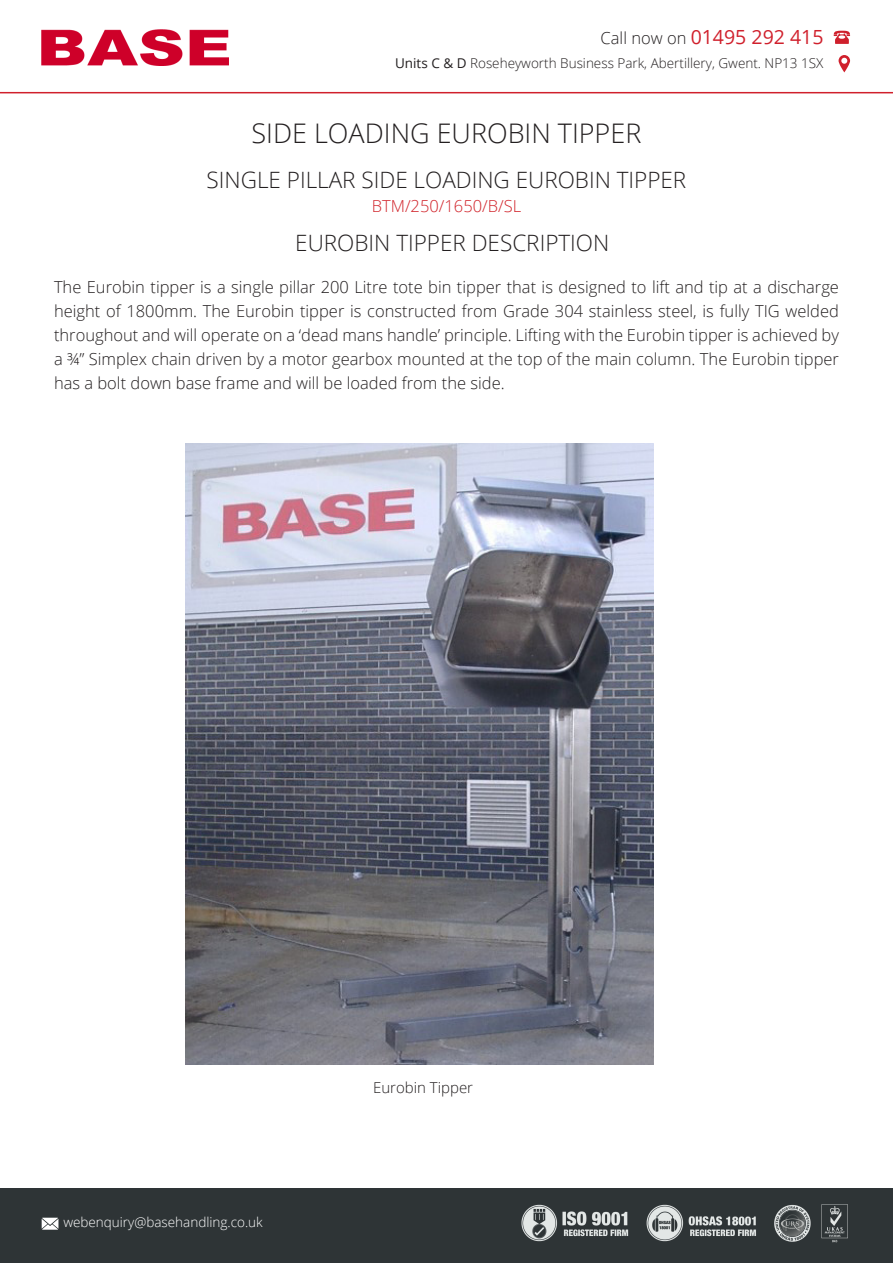
<style>
.page{position:relative;width:893px;height:1263px;background:#fff}
.page>*{position:absolute;margin:0;border:0;box-sizing:border-box;transform-origin:0 0}
.Heading_1{font:300 27px "Open Sans";color:#231f20}
.Heading_2{font:300 22.5px "Open Sans";color:#231f20}
.t1{font:19.5px "Open Sans";color:#d0202c}
.t2{font:300 16.5px/24px "Open Sans";color:#231f20;text-align:justify}
.t3{font:300 16.5px "Open Sans";color:#d1232a}
.Heading_2-2{font:300 15px "Open Sans";color:#231f20}
.t4{font:300 13.5px "Open Sans";color:#231f20}
.t5{font:300 13.5px "Open Sans";color:#fff}
.s1{font-weight:300;font-size:16.5px;color:#231f20}
.s2{font-weight:400}
</style>
<div class="page">
<img style="left:42px;top:29px;width:187px;height:36px">
<hr style="left:0;top:92px;width:893px;height:1px;background:#d0202c">
<div style="left:0;top:1188px;width:893px;height:75px;background:#2e3436"></div>
<img style="left:834px;top:31px;width:16px;height:13px">
<svg style="left:838px;top:55px;width:12px;height:17px"></svg>
<img style="left:774px;top:1204px;width:74px;height:39px">
<img style="left:646px;top:1204px;width:110px;height:38px">
<img style="left:521px;top:1204px;width:108px;height:38px">
<svg style="left:42px;top:1218px;width:16px;height:12px"></svg>
<img style="left:185px;top:443px;width:468px;height:622px">
<p class="t1" style="left:601px;top:24px;width:224px"><span class="s1">Call now on</span> 01495 292 415</p>
<p class="t4" style="left:395px;top:54px;width:430px"><span class="s2">Units C &amp; D</span> Roseheyworth Business Park, Abertillery, Gwent. NP13 1SX</p>
<p class="Heading_1" style="left:252px;top:115px;width:391px">SIDE LOADING EUROBIN TIPPER</p>
<p class="Heading_2" style="left:207px;top:165px;width:481px">SINGLE PILLAR SIDE LOADING EUROBIN TIPPER</p>
<p class="t3" style="left:372px;top:195px;width:151px">BTM/250/1650/B/SL</p>
<p class="Heading_2" style="left:295px;top:228px;width:316px">EUROBIN TIPPER DESCRIPTION</p>
<p class="t2" style="left:54px;top:275px;width:786px">The Eurobin tipper is a single pillar 200 Litre tote bin tipper that is designed to lift and tip at a discharge height of 1800mm. The Eurobin tipper is constructed from Grade 304 stainless steel, is fully TIG welded throughout and will operate on a ‘dead mans handle’ principle. Lifting with the Eurobin tipper is achieved by a ¾” Simplex chain driven by a motor gearbox mounted at the top of the main column. The Eurobin tipper has a bolt down base frame and will be loaded from the side.</p>
<p class="t5" style="left:63px;top:1213px;width:201px">webenquiry@basehandling.co.uk</p>
<p class="Heading_2-2" style="left:373px;top:1077px;width:101px">Eurobin Tipper</p>
</div>
